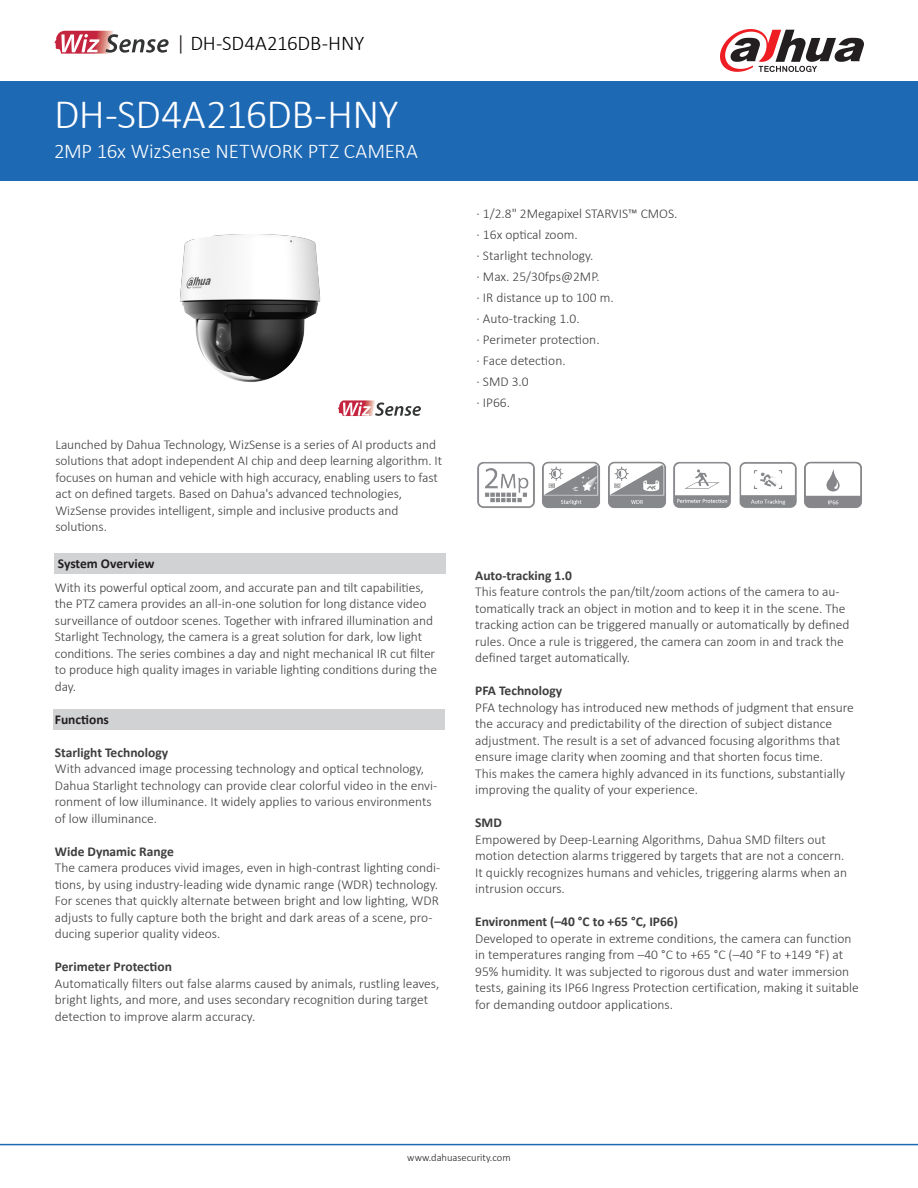
<style>
.page{position:relative;width:918px;height:1188px;background:#fff}
.page>*{position:absolute;margin:0;border:0;box-sizing:border-box;transform-origin:0 0}
.t1{font:300 42px "Calibri";letter-spacing:-.015em;color:#fff}
.t2{font:300 21px "Calibri";letter-spacing:-.01em;color:#fff}
.t3{font:300 21px "Calibri";letter-spacing:-.01em;color:#000}
.t4{font:300 13.5px/16.5px "Calibri";color:#3e3e3f}
.t5{font:700 13.5px "Calibri";color:#3e3e3f}
.t6{font:700 13.5px "Calibri";color:#231f20}
.t7{font:300 10.5px "Calibri";color:#231f20}
.s1{color:#1b1513}
</style>
<div class="page">
<div style="left:0;top:81px;width:918px;height:100px;background:#1e69b4"></div>
<hr style="left:0;top:1144px;width:918px;height:1px;background:#1e69b4">
<svg style="left:720px;top:29px;width:144px;height:43px"></svg>
<div style="left:54px;top:709px;width:391px;height:21px;background:#d1d2d4"></div>
<div style="left:54px;top:553px;width:392px;height:21px;background:#d1d2d4"></div>
<svg style="left:55px;top:31px;width:114px;height:23px"></svg>
<img style="left:180px;top:234px;width:141px;height:148px">
<svg style="left:338px;top:400px;width:83px;height:16px"></svg>
<img style="left:673px;top:462px;width:58px;height:46px">
<img style="left:542px;top:461px;width:58px;height:47px">
<img style="left:804px;top:461px;width:58px;height:47px">
<img style="left:477px;top:462px;width:58px;height:46px">
<img style="left:608px;top:461px;width:58px;height:47px">
<img style="left:739px;top:462px;width:58px;height:46px">
<p class="t3" style="left:176px;top:30px;width:190px"><span class="s1">|</span> DH-SD4A216DB-HNY</p>
<p class="t1" style="left:54px;top:88px;width:346px">DH-SD4A216DB-HNY</p>
<p class="t2" style="left:54px;top:138px;width:366px">2MP 16x WizSense NETWORK PTZ CAMERA</p>
<p class="t4" style="left:55px;top:436px;width:388px">Launched by Dahua Technology, WizSense is a series of AI products and solutions that adopt independent AI chip and deep learning algorithm. It focuses on human and vehicle with high accuracy, enabling users to fast act on defined targets. Based on Dahua's advanced technologies,</p>
<p class="t4" style="left:55px;top:502px;width:345px">WizSense provides intelligent, simple and inclusive products and</p>
<p class="t4" style="left:55px;top:518px;width:53px">solutions.</p>
<p class="t6" style="left:58px;top:555px;width:98px">System Overview</p>
<p class="t4" style="left:55px;top:579px;width:384px">With its powerful optical zoom, and accurate pan and tilt capabilities, the PTZ camera provides an all-in-one solution for long distance video surveillance of outdoor scenes. Together with infrared illumination and Starlight Technology, the camera is a great solution for dark, low light conditions. The series combines a day and night mechanical IR cut filter to produce high quality images in variable lighting conditions during the day.</p>
<p class="t6" style="left:55px;top:711px;width:56px">Functions</p>
<p class="t5" style="left:55px;top:744px;width:115px">Starlight Technology</p>
<p class="t4" style="left:55px;top:760px;width:384px">With advanced image processing technology and optical technology, Dahua Starlight technology can provide clear colorful video in the envi&shy;ronment of low illuminance. It widely applies to various environments of low illuminance.</p>
<p class="t5" style="left:55px;top:843px;width:121px">Wide Dynamic Range</p>
<p class="t4" style="left:55px;top:859px;width:387px">The camera produces vivid images, even in high-contrast lighting condi&shy;tions, by using industry-leading wide dynamic range (WDR) technology.<br>For scenes that quickly alternate between bright and low lighting, WDR adjusts to fully capture both the bright and dark areas of a scene, pro&shy;ducing superior quality videos.</p>
<p class="t5" style="left:55px;top:958px;width:119px">Perimeter Protection</p>
<p class="t4" style="left:55px;top:975px;width:386px">Automatically filters out false alarms caused by animals, rustling leaves, bright lights, and more, and uses secondary recognition during target detection to improve alarm accuracy.</p>
<p class="t4" style="left:477px;top:203px;width:202px;line-height:21px">· 1/2.8" 2Megapixel STARVIS™ CMOS. · 16x optical zoom.<br>· Starlight technology.<br>· Max. 25/30fps@2MP.<br>· IR distance up to 100 m.<br>· Auto-tracking 1.0.<br>· Perimeter protection.<br>· Face detection.<br>· SMD 3.0<br>· IP66.</p>
<p class="t5" style="left:475px;top:567px;width:98px">Auto-tracking 1.0</p>
<p class="t4" style="left:475px;top:583px;width:376px">This feature controls the pan/tilt/zoom actions of the camera to au&shy;tomatically track an object in motion and to keep it in the scene. The tracking action can be triggered manually or automatically by defined rules. Once a rule is triggered, the camera can zoom in and track the defined target automatically.</p>
<p class="t5" style="left:475px;top:682px;width:88px">PFA Technology</p>
<p class="t4" style="left:475px;top:699px;width:380px">PFA technology has introduced new methods of judgment that ensure the accuracy and predictability of the direction of subject distance adjustment. The result is a set of advanced focusing algorithms that ensure image clarity when zooming and that shorten focus time.<br>This makes the camera highly advanced in its functions, substantially improving the quality of your experience.</p>
<p class="t5" style="left:475px;top:814px;width:28px">SMD</p>
<p class="t4" style="left:475px;top:831px;width:374px">Empowered by Deep-Learning Algorithms, Dahua SMD filters out motion detection alarms triggered by targets that are not a concern.<br>It quickly recognizes humans and vehicles, triggering alarms when an intrusion occurs.</p>
<p class="t5" style="left:475px;top:913px;width:204px">Environment (–40 °C to +65 °C, IP66)</p>
<p class="t4" style="left:475px;top:930px;width:385px">Developed to operate in extreme conditions, the camera can function in temperatures ranging from –40 °C to +65 °C (–40 °F to +149 °F) at 95% humidity. It was subjected to rigorous dust and water immersion tests, gaining its IP66 Ingress Protection certification, making it suitable for demanding outdoor applications.</p>
<p class="t7" style="left:407px;top:1151px;width:105px">www.dahuasecurity.com</p>
</div>
